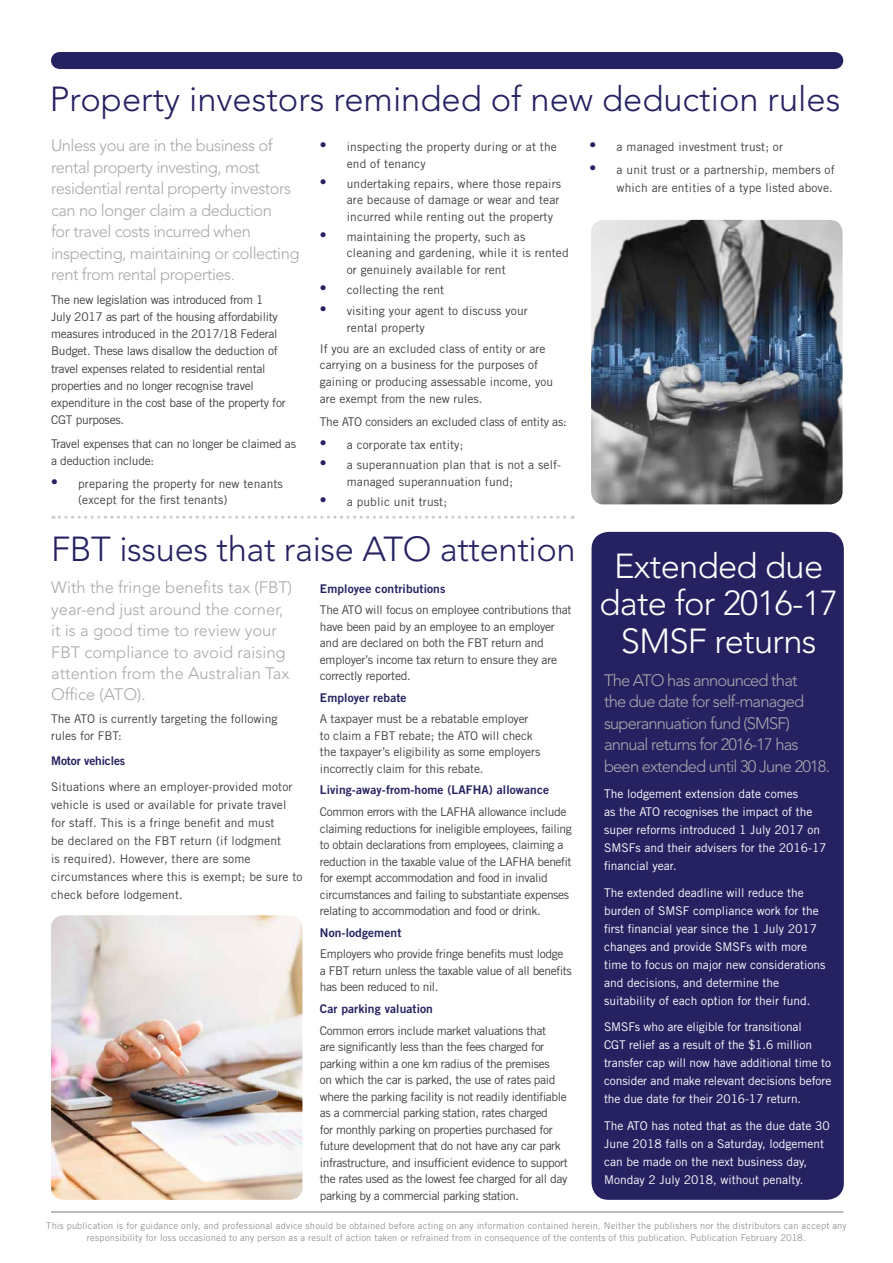
<style>
.page{position:relative;width:893px;height:1263px;background:#fff}
.page>*{position:absolute;margin:0;border:0;box-sizing:border-box;transform-origin:0 0}
.t1{font:300 34.5px "Avenir LT Std";color:#262262}
.t2{font:300 34.5px/37.5px "Avenir LT Std";letter-spacing:-.02em;color:#fff;text-align:center}
.t3{font:300 16.5px/21.5px "Avenir LT Std";letter-spacing:-.03em;color:#a7a9ac}
.t4{font:300 16.5px/21.5px "Avenir LT Std";color:#a7a9ac}
.t5{font:300 16.5px/21.5px "Avenir LT Std";letter-spacing:-.05em;color:#a7a9ac}
.t6{font:12px/16.5px "Trade Gothic LT Std";letter-spacing:-.02em;color:#414042}
.t7{font:12px/18px "Trade Gothic LT Std";letter-spacing:.01em;color:#414042}
.t8{font:12px/18px "Trade Gothic LT Std";color:#fff}
.t9{font:12px/16.8px "Trade Gothic LT Std";color:#414042}
.t10{font:12px "Trade Gothic LT Std Bd 2";letter-spacing:.01em;color:#262262}
.t11{font:12px "Trade Gothic LT Std Bd 2";letter-spacing:-.01em;color:#262262}
.t12{font:9.3px/12px "Trade Gothic LT Std";letter-spacing:.02em;color:#939598;text-align:center}
.s1{font-family:"Myriad Pro";font-size:24px;color:#262262}
</style>
<div class="page">
<div style="left:592px;top:532px;width:252px;height:668px;background:#262262;border-radius:17px"></div>
<hr style="left:51px;top:1211px;width:792px;height:1px;background:#000">
<svg style="left:53px;top:516px;width:520px;height:3px"></svg>
<div style="left:59px;top:52px;width:776px;height:17px;background:#262262"></div>
<img style="left:591px;top:220px;width:251px;height:284px">
<img style="left:51px;top:915px;width:251px;height:285px">
<h1 class="t1" style="left:50px;top:79px;width:792px">Property investors reminded of new deduction rules</h1>
<p class="t3" style="left:51px;top:135px;width:250px">Unless you are in the business of rental property investing, most residential rental property investors can no longer claim a deduction<br>for travel costs incurred when inspecting, maintaining or collecting rent from rental properties.</p>
<p class="t6" style="left:51px;top:291px;width:236px;line-height:17.2px">The new legislation was introduced from 1<br>July 2017 as part of the housing affordability measures introduced in the 2017/18 Federal Budget. These laws disallow the deduction of travel expenses related to residential rental properties and no longer recognise travel expenditure in the cost base of the property for CGT purposes.</p>
<p class="t6" style="left:51px;top:435px;width:246px;line-height:17.2px">Travel expenses that can no longer be claimed as a deduction include:</p>
<p class="t7" style="left:78px;top:475px;width:206px;line-height:16.2px;text-indent:-27px"><span class="s1">•</span> preparing the property for new tenants (except for the first tenants)</p>
<p class="t7" style="left:347px;top:139px;width:211px;line-height:16.2px;text-indent:-27px"><span class="s1">•</span> inspecting the property during or at the end of tenancy</p>
<p class="t7" style="left:347px;top:176px;width:216px;line-height:16.2px;text-indent:-27px"><span class="s1">•</span> undertaking repairs, where those repairs are because of damage or wear and tear incurred while renting out the property</p>
<p class="t7" style="left:347px;top:229px;width:223px;line-height:16.2px;text-indent:-27px"><span class="s1">•</span> maintaining the property, such as cleaning and gardening, while it is rented or genuinely available for rent</p>
<p class="t7" style="left:320px;top:281px;width:126px"><span class="s1">•</span> collecting the rent</p>
<p class="t7" style="left:347px;top:302px;width:183px;line-height:16.8px;text-indent:-27px"><span class="s1">•</span> visiting your agent to discuss your rental property</p>
<p class="t9" style="left:320px;top:340px;width:235px">If you are an excluded class of entity or are carrying on a business for the purposes of gaining or producing assessable income, you are exempt from the new rules.</p>
<p class="t6" style="left:320px;top:414px;width:248px">The ATO considers an excluded class of entity as:</p>
<p class="t7" style="left:320px;top:435px;width:145px"><span class="s1">•</span> a corporate tax entity;</p>
<p class="t7" style="left:347px;top:457px;width:216px;line-height:16.2px;text-indent:-27px"><span class="s1">•</span> a superannuation plan that is not a self&shy;managed superannuation fund;</p>
<p class="t7" style="left:320px;top:493px;width:129px"><span class="s1">•</span> a public unit trust;</p>
<h1 class="t1" style="left:51px;top:528px;width:526px">FBT issues that raise ATO attention</h1>
<h2 class="t4" style="left:51px;top:577px;width:242px">With the fringe benefits tax (FBT) year-end just around the corner, it is a good time to review your<br>FBT compliance to avoid raising attention from the Australian Tax<br>Office (ATO).</h2>
<p class="t9" style="left:51px;top:711px;width:228px">The ATO is currently targeting the following rules for FBT:</p>
<p class="t11" style="left:51px;top:753px;width:76px">Motor vehicles</p>
<p class="t7" style="left:51px;top:778px;width:253px">Situations where an employer-provided motor vehicle is used or available for private travel for staff. This is a fringe benefit and must<br>be declared on the FBT return (if lodgment<br>is required). However, there are some circumstances where this is exempt; be sure to check before lodgement.</p>
<p class="t10" style="left:320px;top:581px;width:127px">Employee contributions</p>
<p class="t6" style="left:320px;top:601px;width:253px">The ATO will focus on employee contributions that have been paid by an employee to an employer and are declared on both the FBT return and employer’s income tax return to ensure they are correctly reported.</p>
<p class="t10" style="left:320px;top:690px;width:88px">Employer rebate</p>
<p class="t6" style="left:320px;top:711px;width:222px">A taxpayer must be a rebatable employer to claim a FBT rebate; the ATO will check the taxpayer’s eligibility as some employers incorrectly claim for this rebate.</p>
<p class="t10" style="left:320px;top:783px;width:231px">Living-away-from-home (LAFHA) allowance</p>
<p class="t6" style="left:320px;top:803px;width:253px">Common errors with the LAFHA allowance include claiming reductions for ineligible employees, failing to obtain declarations from employees, claiming a reduction in the taxable value of the LAFHA benefit for exempt accommodation and food in invalid circumstances and failing to substantiate expenses relating to accommodation and food or drink.</p>
<p class="t10" style="left:320px;top:925px;width:83px">Non-lodgement</p>
<p class="t6" style="left:320px;top:946px;width:253px">Employers who provide fringe benefits must lodge a FBT return unless the taxable value of all benefits has been reduced to nil.</p>
<p class="t10" style="left:320px;top:1001px;width:115px">Car parking valuation</p>
<p class="t6" style="left:320px;top:1022px;width:249px">Common errors include market valuations that<br>are significantly less than the fees charged for parking within a one km radius of the premises<br>on which the car is parked, the use of rates paid where the parking facility is not readily identifiable as a commercial parking station, rates charged<br>for monthly parking on properties purchased for future development that do not have any car park infrastructure, and insufficient evidence to support the rates used as the lowest fee charged for all day parking by a commercial parking station.</p>
<p class="t7" style="left:590px;top:138px;width:195px"><span class="s1">•</span> a managed investment trust; or</p>
<p class="t7" style="left:590px;top:160px;width:247px;text-align:right"><span class="s1">•</span> a unit trust or a partnership, members of which are entities of a type listed above.</p>
<h1 class="t2" style="left:599px;top:547px;width:240px">Extended due date for 2016-17<br>SMSF returns</h1>
<h2 class="t5" style="left:604px;top:670px;width:227px">The ATO has announced that<br>the due date for self-managed superannuation fund (SMSF) annual returns for 2016-17 has been extended until 30 June 2018.</h2>
<p class="t8" style="left:604px;top:785px;width:224px">The lodgement extension date comes<br>as the ATO recognises the impact of the super reforms introduced 1 July 2017 on SMSFs and their advisers for the 2016-17 financial year.</p>
<p class="t8" style="left:604px;top:883px;width:223px">The extended deadline will reduce the burden of SMSF compliance work for the first financial year since the 1 July 2017 changes and provide SMSFs with more time to focus on major new considerations and decisions, and determine the suitability of each option for their fund.</p>
<p class="t8" style="left:604px;top:1018px;width:229px">SMSFs who are eligible for transitional<br>CGT relief as a result of the $1.6 million transfer cap will now have additional time to consider and make relevant decisions before the due date for their 2016-17 return.</p>
<p class="t8" style="left:604px;top:1116px;width:227px">The ATO has noted that as the due date 30<br>June 2018 falls on a Saturday, lodgement can be made on the next business day, Monday 2 July 2018, without penalty.</p>
<p class="t12" style="left:46px;top:1219px;width:802px">This publication is for guidance only, and professional advice should be obtained before acting on any information contained herein. Neither the publishers nor the distributors can accept any responsibility for loss occasioned to any person as a result of action taken or refrained from in consequence of the contents of this publication. Publication February 2018.</p>
</div>
